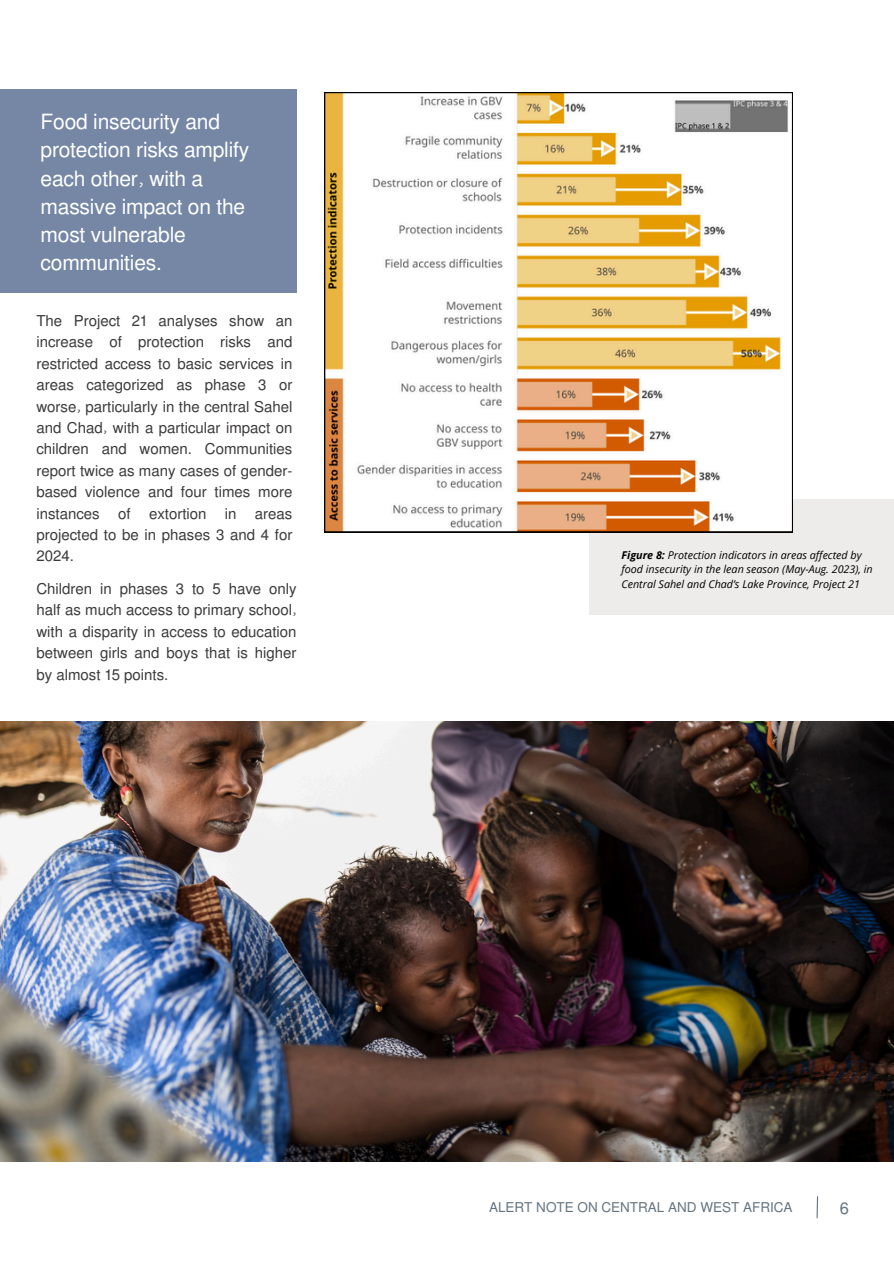
<style>
.page{position:relative;width:894px;height:1264px;background:#fff}
.page>*{position:absolute;margin:0;border:0;box-sizing:border-box;transform-origin:0 0}
.t1{font:21px/28.2px "Mukti";letter-spacing:-.01em;color:#fff}
.t2{font:16.5px "Mukti";color:#637380}
.t3{font:15px/21.3px "Mukti";color:#3b3939;text-align:justify}
.t4{font:13.5px "Mukti";color:#637380}
.t5{font:italic 10.8px/14.4px "Open Sans";color:#000}
.s1{font-weight:700}
</style>
<div class="page">
<svg style="left:816px;top:1196px;width:2px;height:23px"></svg>
<div style="left:0;top:89px;width:296px;height:204px;background:#7587a5"></div>
<div style="left:589px;top:499px;width:304px;height:115px;background:#edeceb"></div>
<img style="left:0;top:721px;width:893px;height:440px">
<svg style="left:324px;top:92px;width:468px;height:440px"></svg>
<h3 class="t1" style="left:41px;top:107px;width:210px">Food insecurity and protection risks amplify each other, with a massive impact on the most vulnerable communities.</h3>
<p class="t3" style="left:36px;top:309px;width:257px">The Project 21 analyses show an increase of protection risks and restricted access to basic services in areas categorized as phase 3 or worse, particularly in the central Sahel and Chad, with a particular impact on children and women. Communities report twice as many cases of gender&shy;based violence and four times more instances of extortion in areas projected to be in phases 3 and 4 for 2024.</p>
<p class="t3" style="left:36px;top:577px;width:261px">Children in phases 3 to 5 have only half as much access to primary school, with a disparity in access to education between girls and boys that is higher by almost 15 points.</p>
<h1 class="t5" style="left:621px;top:547px;width:253px"><span class="s1">Figure 8:</span> Protection indicators in areas affected by food insecurity in the lean season (May-Aug. 2023), in<br>Central Sahel and Chad’s Lake Province, Project 21</h1>
<p class="t4" style="left:489px;top:1197px;width:305px">ALERT NOTE ON CENTRAL AND WEST AFRICA</p>
<p class="t2" style="left:839px;top:1196px;width:11px">6</p>
</div>
